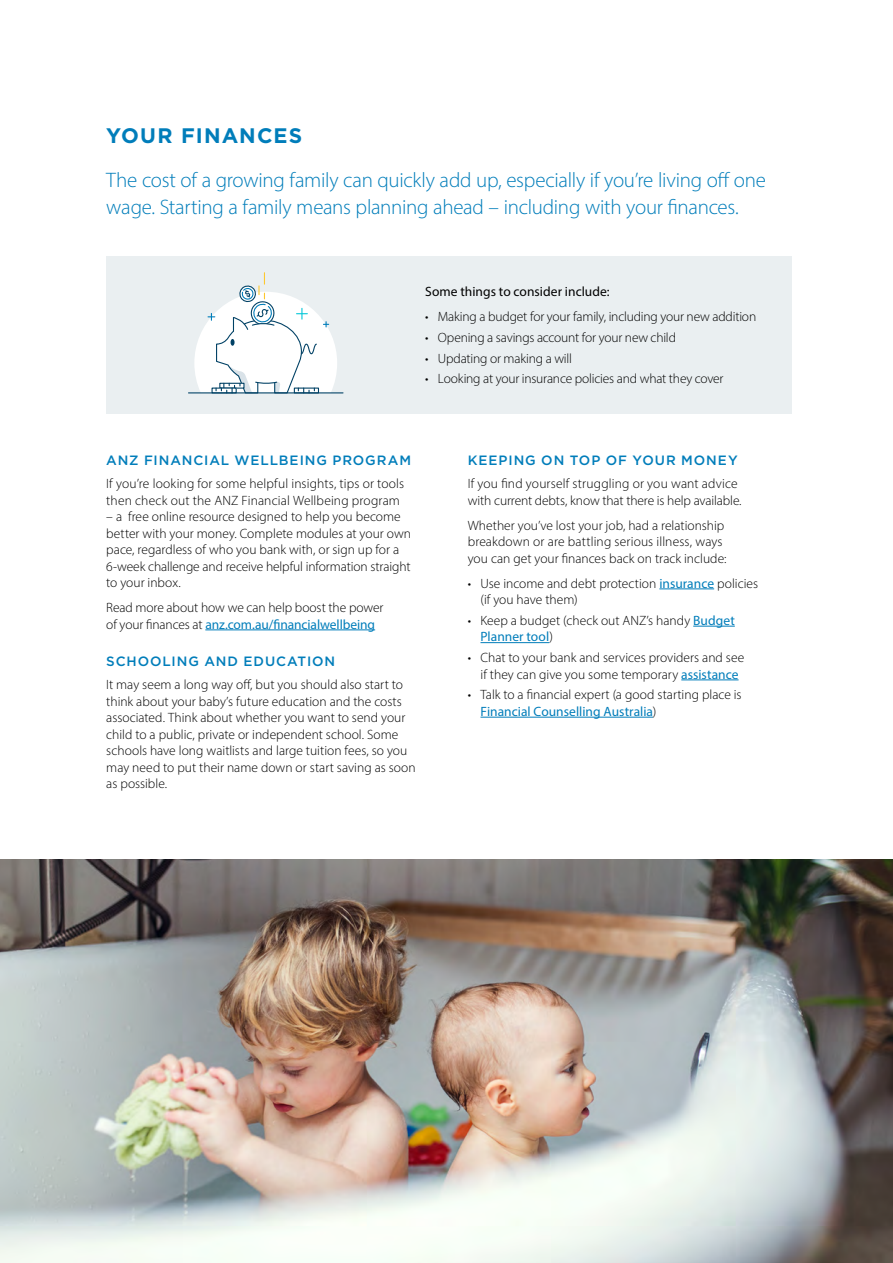
<style>
.page{position:relative;width:893px;height:1263px;background:#fff}
.page>*{position:absolute;margin:0;border:0;box-sizing:border-box;transform-origin:0 0}
.t1{font:300 21px/27px "Myriad Pro";letter-spacing:-.015em;color:#007dba}
.t2{font:700 21px "Gotham";letter-spacing:.05em;color:#007dba}
.t3{font:300 13.5px/16.5px "Myriad Pro";color:#000}
.t4{font:500 13.5px "Gotham";letter-spacing:.07em;color:#007dba}
.t5{font:13.5px "Myriad Pro";letter-spacing:.005em;color:#000}
.s1{font-weight:400;color:#007dba}
</style>
<div class="page">
<img style="left:0;top:859px;width:893px;height:404px">
<hr style="left:205px;top:629px;width:170px;height:1px;background:#007dba">
<div style="left:106px;top:256px;width:686px;height:157px;background:#eaeff1"></div>
<svg style="left:194px;top:273px;width:143px;height:121px"></svg>
<hr style="left:188px;top:392px;width:155px;height:1px;background:#004165">
<hr style="left:659px;top:588px;width:55px;height:1px;background:#007dba">
<hr style="left:693px;top:626px;width:42px;height:1px;background:#007dba">
<hr style="left:480px;top:642px;width:69px;height:1px;background:#007dba">
<hr style="left:681px;top:679px;width:58px;height:1px;background:#007dba">
<hr style="left:480px;top:717px;width:173px;height:1px;background:#007dba">
<h1 class="t2" style="left:106px;top:123px;width:197px">YOUR FINANCES</h1>
<h1 class="t1" style="left:106px;top:166px;width:661px">The cost of a growing family can quickly add up, especially if you’re living off one wage. Starting a family means planning ahead – including with your finances.</h1>
<p class="t5" style="left:425px;top:283px;width:186px">Some things to consider include:</p>
<p class="t3" style="left:425px;top:308px;width:333px">• Making a budget for your family, including your new addition</p>
<p class="t3" style="left:425px;top:329px;width:252px">• Opening a savings account for your new child</p>
<p class="t3" style="left:425px;top:350px;width:148px">• Updating or making a will</p>
<p class="t3" style="left:425px;top:370px;width:300px">• Looking at your insurance policies and what they cover</p>
<p class="t4" style="left:106px;top:453px;width:306px">ANZ FINANCIAL WELLBEING PROGRAM</p>
<p class="t3" style="left:106px;top:475px;width:299px">If you’re looking for some helpful insights, tips or tools then check out the ANZ Financial Wellbeing program</p>
<p class="t3" style="left:106px;top:508px;width:306px">– a free online resource designed to help you become better with your money. Complete modules at your own pace, regardless of who you bank with, or sign up for a 6-week challenge and receive helpful information straight to your inbox.</p>
<p class="t3" style="left:106px;top:599px;width:279px">Read more about how we can help boost the power of your finances at <span class="s1">anz.com.au/financialwellbeing</span></p>
<p class="t4" style="left:106px;top:654px;width:230px">SCHOOLING AND EDUCATION</p>
<p class="t3" style="left:106px;top:676px;width:311px">It may seem a long way off, but you should also start to think about your baby’s future education and the costs associated. Think about whether you want to send your child to a public, private or independent school. Some schools have long waitlists and large tuition fees, so you may need to put their name down or start saving as soon as possible.</p>
<p class="t4" style="left:468px;top:453px;width:272px">KEEPING ON TOP OF YOUR MONEY</p>
<p class="t3" style="left:468px;top:475px;width:275px">If you find yourself struggling or you want advice with current debts, know that there is help available.</p>
<p class="t3" style="left:468px;top:517px;width:260px">Whether you’ve lost your job, had a relationship breakdown or are battling serious illness, ways you can get your finances back on track include:</p>
<p class="t3" style="left:480px;top:575px;width:279px;text-indent:-13px">• Use income and debt protection <span class="s1">insurance</span> policies (if you have them)</p>
<p class="t3" style="left:480px;top:612px;width:256px;text-indent:-13px">• Keep a budget (check out ANZ’s handy <span class="s1">Budget<br>Planner tool</span>)</p>
<p class="t3" style="left:468px;top:649px;width:278px;text-align:center">• Chat to your bank and services providers and see if they can give you some temporary <span class="s1">assistance</span></p>
<p class="t3" style="left:480px;top:686px;width:263px;text-indent:-13px">• Talk to a financial expert (a good starting place is<br><span class="s1">Financial Counselling Australia</span>)</p>
</div>
